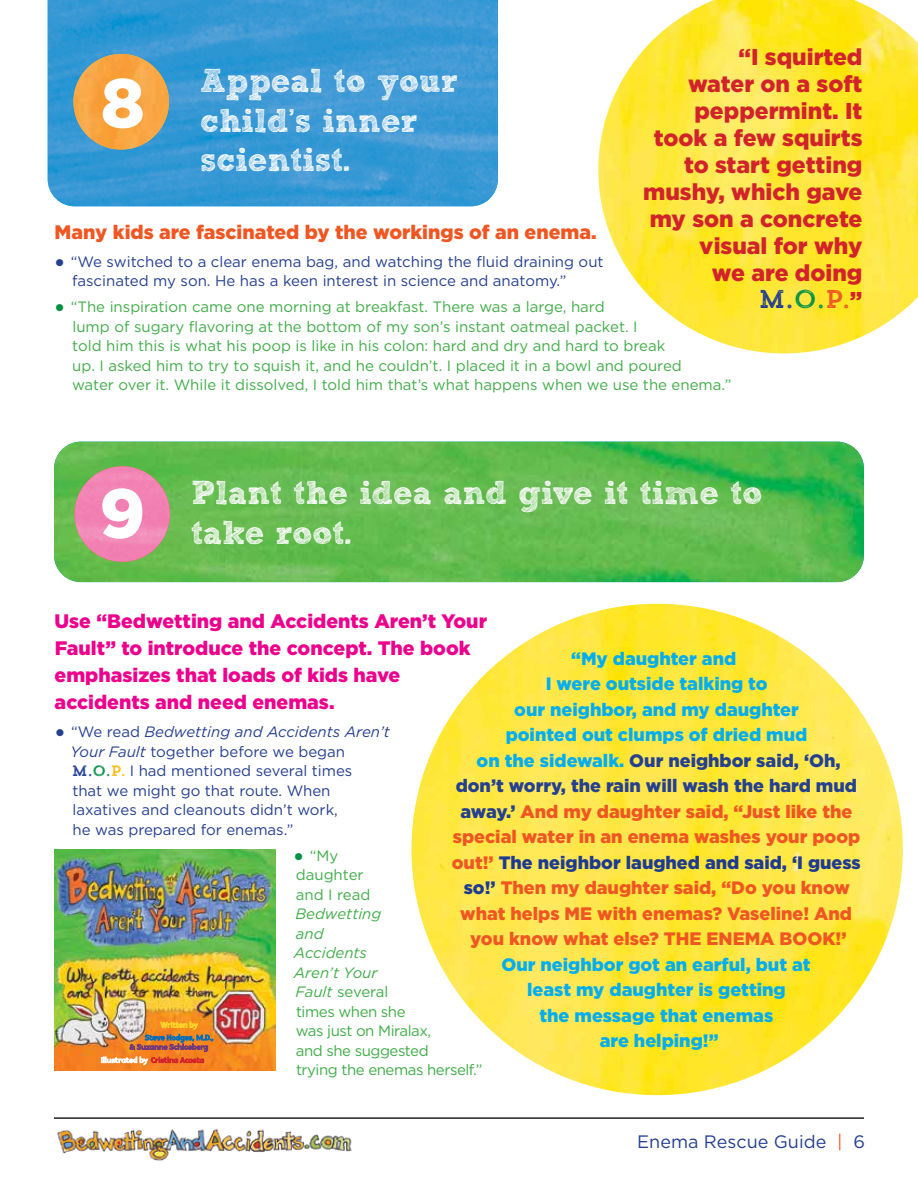
<style>
.page{position:relative;width:918px;height:1188px;background:#fff}
.page>*{position:absolute;margin:0;border:0;box-sizing:border-box;transform-origin:0 0}
.t1{font:900 69.3px "Gotham";color:#fff}
.t2{font:33px/39.6px "Sketch Rockwell";color:#fff}
.t3{font:25.65px "Trend Rough Slab One";color:#1f3b91}
.t4{font:900 22.95px/27px "Gotham";color:#d2232a;text-align:right}
.t5{font:900 19.5px/27px "Gotham";color:#ec008c}
.t6{font:900 19.5px "Gotham";color:#f05622}
.t7{font:900 18px/25.5px "Gotham";color:#f05622;text-align:center}
.t8{font:900 18px/25.5px "Gotham";color:#00aeef;text-align:center}
.t9{font:18px "Gotham";color:#25408f}
.t10{font:15px/19.5px "Gotham";color:#41ad49}
.t11{font:15px/19.5px "Gotham";color:#25408f}
.t12{font:15px/19.5px "Gotham";letter-spacing:-.03em;color:#41ad49}
.s1{color:#009046}
.s2{color:#f05622}
.s3{font-family:"Gotham";font-weight:900;font-size:22.95px;color:#d2232a}
.s4{font-weight:900;font-size:21px}
.s5{font-weight:900;font-size:21px;color:#009046}
.s6{font-style:italic}
.s7{font-family:"Trend Rough Slab One";color:#1f3b91}
.s8{font-family:"Trend Rough Slab One";color:#009046}
.s9{font-family:"Trend Rough Slab One";color:#febc11}
.s10{color:#00aeef}
.s11{color:#25408f}
.s12{color:#1f3b91}
</style>
<div class="page">
<img style="left:57px;top:1129px;width:295px;height:32px">
<hr style="left:54px;top:1117px;width:810px;height:2px;background:#231f20">
<img style="left:48px;top:0;width:450px;height:206px">
<img style="left:73px;top:54px;width:96px;height:96px;border-radius:48px">
<img style="left:598px;top:0;width:320px;height:353px">
<img style="left:54px;top:442px;width:810px;height:140px">
<img style="left:74px;top:466px;width:96px;height:96px;border-radius:48px">
<img style="left:411px;top:604px;width:492px;height:491px;border-radius:246px">
<img style="left:54px;top:849px;width:221px;height:222px">
<img style="left:101px;top:1022px;width:112px;height:43px">
<p class="t4" style="left:643px;top:43px;width:221px">“I squirted<br>water on a soft peppermint. It took a few squirts to start getting mushy, which gave my son a concrete visual for why<br>we are doing</p>
<h3 class="t3" style="left:758px;top:283px;width:106px">M.<span class="s1">O.</span><span class="s2">P.</span><span class="s3">”</span></h3>
<h2 class="t2" style="left:200px;top:62px;width:259px">Appeal to your child’s inner scientist.</h2>
<h1 class="t1" style="left:101px;top:55px;width:45px">8</h1>
<p class="t6" style="left:55px;top:218px;width:544px">Many kids are fascinated by the workings of an enema.</p>
<p class="t11" style="left:72px;top:251px;width:533px;text-indent:-18px"><span class="s4">•</span> “We switched to a clear enema bag, and watching the fluid draining out fascinated my son. He has a keen interest in science and anatomy.”</p>
<p class="t10" style="left:72px;top:297px;width:661px;text-indent:-17px"><span class="s5">•</span> “The inspiration came one morning at breakfast. There was a large, hard<br>lump of sugary flavoring at the bottom of my son’s instant oatmeal packet. I<br>told him this is what his poop is like in his colon: hard and dry and hard to break<br>up. I asked him to try to squish it, and he couldn’t. I placed it in a bowl and poured<br>water over it. While it dissolved, I told him that’s what happens when we use the enema.”</p>
<h2 class="t2" style="left:99px;top:474px;width:665px;text-indent:92px">Plant the idea and give it time to<br><sup>9</sup> take root.</h2>
<p class="t5" style="left:55px;top:607px;width:434px">Use “Bedwetting and Accidents Aren’t Your Fault” to introduce the concept. The book emphasizes that loads of kids have accidents and need enemas.</p>
<p class="t11" style="left:71px;top:722px;width:321px;text-indent:-16px"><span class="s4">•</span> “We read <span class="s6">Bedwetting and Accidents Aren’t Your Fault</span> together before we began <span class="s7">M.</span><span class="s8">O.</span><span class="s9">P.</span> I had mentioned several times<br>that we might go that route. When laxatives and cleanouts didn’t work,<br>he was prepared for enemas.”</p>
<p class="t10" style="left:293px;top:845px;width:79px"><span class="s5">•</span> “My daughter and I read</p>
<p class="t12" style="left:294px;top:904px;width:190px"><span class="s6">Bedwetting<br>and<br>Accidents<br>Aren’t Your<br>Fault</span> several<br>times when she<br>was just on Miralax,<br>and she suggested<br>trying the enemas herself.”</p>
<p class="t7" style="left:452px;top:645px;width:411px"><span class="s10">“My daughter and<br>I were outside talking to<br>our neighbor, and my daughter<br>pointed out clumps of dried mud<br>on the sidewalk.</span> <span class="s11">Our neighbor said, ‘Oh, don’t worry, the rain will wash the hard mud away.’</span> And my daughter said, “Just like the special water in an enema washes your poop out!’ <span class="s12">The neighbor laughed and said, ‘I guess so!’</span> Then my daughter said, “Do you know what helps ME with enemas? Vaseline! And you know what else? THE ENEMA BOOK!’</p>
<p class="t8" style="left:501px;top:951px;width:311px">Our neighbor got an earful, but at least my daughter is getting<br>the message that enemas<br>are helping!”</p>
<p class="t9" style="left:637px;top:1131px;width:229px">Enema Rescue Guide <span class="s2">|</span> 6</p>
</div>
